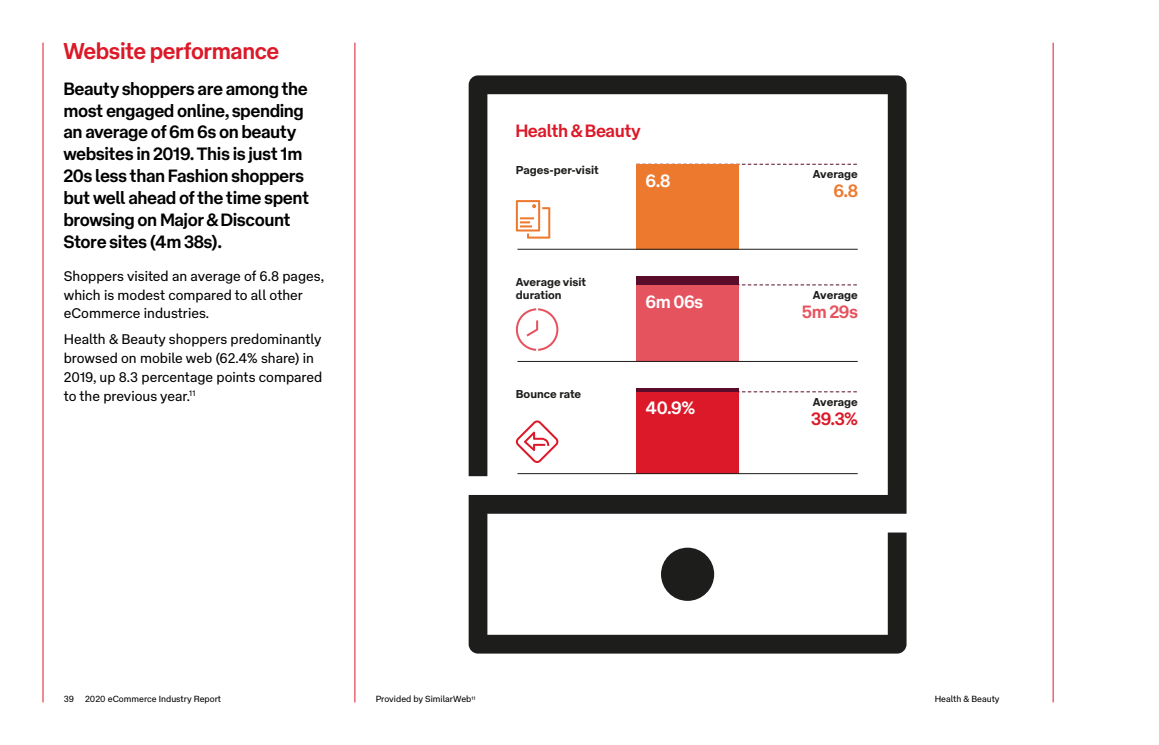
<style>
.page{position:relative;width:1159px;height:745px;background:#fff}
.page>*{position:absolute;margin:0;border:0;box-sizing:border-box;transform-origin:0 0}
.Page_Heading{font:700 22.5px "AP Type Display";letter-spacing:.01em;color:#dc1928}
.Introduction{font:700 17.5px/21.9px "AP Type Display";letter-spacing:.01em;color:#000}
.t1{font:700 17.5px "AP Type Display";letter-spacing:.01em;color:#dc1928}
.t2{font:700 17.5px "AP Type Display";letter-spacing:.01em;color:#fff}
.t3{font:700 17.5px "AP Type Display";color:#e5535e}
.t4{font:700 17.5px "AP Type Display";color:#ed792f}
.Body_Copy{font:13.75px/18.8px "AP Type Text";color:#000}
.t5{font:700 11.25px/13.5px "AP Type Text";color:#1d1d1b}
.Footnote{font:8.75px "AP Type Text";color:#000}
</style>
<div class="page">
<hr style="left:43px;top:43px;width:1px;height:659px;background:#dc1928">
<hr style="left:354px;top:43px;width:1px;height:659px;background:#dc1928">
<img style="left:468px;top:75px;width:439px;height:579px">
<hr style="left:1052px;top:43px;width:1px;height:659px;background:#dc1928">
<p class="Page_Heading" style="left:64px;top:32px;width:217px">Website performance</p>
<p class="Introduction" style="left:64px;top:76px;width:247px">Beauty shoppers are among the most engaged online, spending an average of 6m 6s on beauty websites in 2019. This is just 1m<br>20s less than Fashion shoppers but well ahead of the time spent browsing on Major &amp; Discount<br>Store sites (4m 38s).</p>
<p class="Body_Copy" style="left:64px;top:265px;width:262px">Shoppers visited an average of 6.8 pages, which is modest compared to all other eCommerce industries.</p>
<p class="Body_Copy" style="left:64px;top:328px;width:260px">Health &amp; Beauty shoppers predominantly browsed on mobile web (62.4% share) in 2019, up 8.3 percentage points compared to the previous year.<sup>11</sup></p>
<p class="t1" style="left:516px;top:116px;width:126px">Health &amp; Beauty</p>
<p class="t5" style="left:516px;top:162px;width:84px">Pages-per-visit</p>
<p class="t5" style="left:516px;top:274px;width:72px">Average visit duration</p>
<p class="t5" style="left:516px;top:386px;width:67px">Bounce rate</p>
<p class="t2" style="left:646px;top:166px;width:26px">6.8</p>
<p class="t2" style="left:646px;top:286px;width:59px">6m 06s</p>
<p class="t2" style="left:646px;top:393px;width:51px">40.9%</p>
<p class="t5" style="left:813px;top:166px;width:46px">Average</p>
<p class="t4" style="left:834px;top:176px;width:26px">6.8</p>
<p class="t5" style="left:813px;top:287px;width:46px">Average</p>
<p class="t3" style="left:802px;top:297px;width:57px">5m 29s</p>
<p class="t5" style="left:813px;top:394px;width:46px">Average</p>
<p class="t1" style="left:811px;top:404px;width:48px">39.3%</p>
<p class="Footnote" style="left:64px;top:691px;width:159px">39 2020 eCommerce Industry Report</p>
<p class="Footnote" style="left:376px;top:691px;width:101px">Provided by SimilarWeb<sup>11</sup></p>
<p class="Footnote" style="left:934px;top:691px;width:66px">Health &amp; Beauty</p>
</div>
